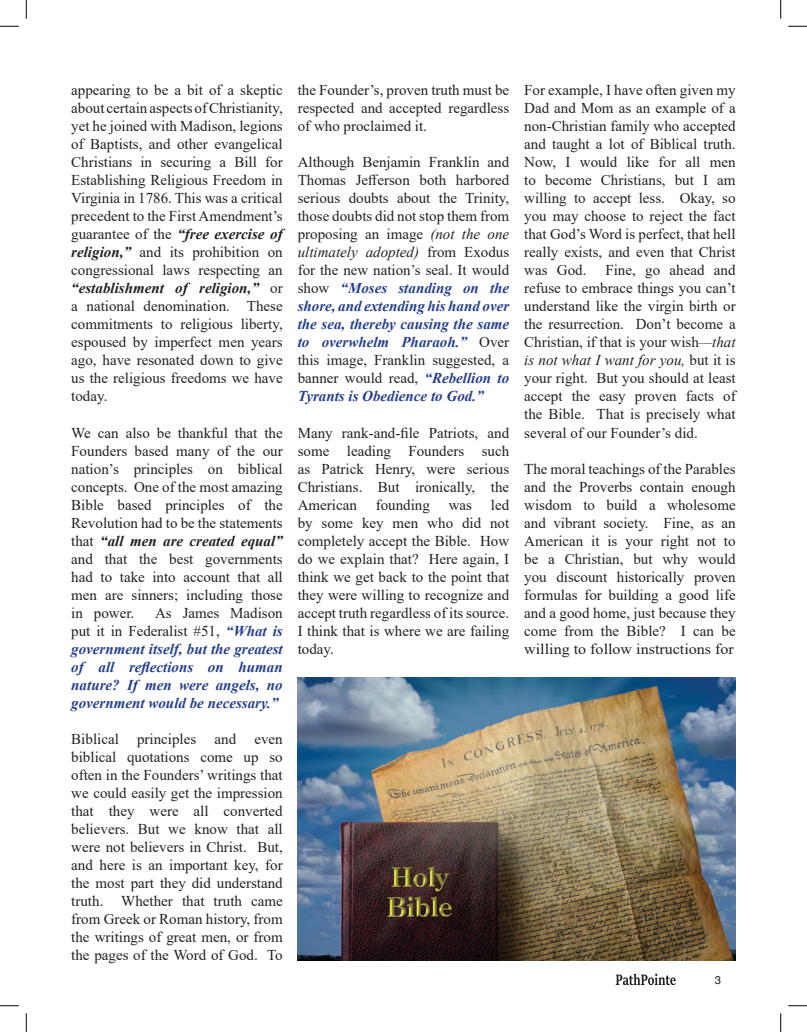
<style>
.page{position:relative;width:807px;height:1032px;background:#fff}
.page>*{position:absolute;margin:0;border:0;box-sizing:border-box;transform-origin:0 0}
.t1{font:15px/18px "Times New Roman";color:#231f20;text-align:justify}
.t2{font:italic 700 15px/18px "Times New Roman";color:#253f8e;text-align:justify}
.t3{font:11.25px "Helvetica";color:#231f20}
.s1{font-weight:700;font-style:italic}
.s2{font-weight:400;font-style:normal;color:#231f20}
.s3{font-style:italic}
.s4{font-weight:700;font-style:italic;color:#253f8e}
</style>
<div class="page">
<img style="left:297px;top:677px;width:438px;height:283px">
<svg style="left:615px;top:973px;width:60px;height:11px"></svg>
<svg style="left:0;top:25px;width:19px;height:2px"></svg>
<svg style="left:788px;top:25px;width:18px;height:2px"></svg>
<svg style="left:0;top:1005px;width:19px;height:1px"></svg>
<svg style="left:788px;top:1005px;width:18px;height:1px"></svg>
<svg style="left:25px;top:0;width:2px;height:19px"></svg>
<svg style="left:25px;top:1013px;width:2px;height:18px"></svg>
<svg style="left:780px;top:0;width:1px;height:19px"></svg>
<svg style="left:780px;top:1013px;width:1px;height:18px"></svg>
<p class="t1" style="left:71px;top:81px;width:213px">appearing to be a bit of a skeptic about certain aspects of Christianity, yet he joined with Madison, legions of Baptists, and other evangelical Christians in securing a Bill for Establishing Religious Freedom in Virginia in 1786. This was a critical precedent to the First Amendment’s guarantee of the <span class="s1">“free exercise of religion,”</span> and its prohibition on congressional laws respecting an <span class="s1">“establishment of religion,”</span> or a national denomination. These commitments to religious liberty, espoused by imperfect men years ago, have resonated down to give us the religious freedoms we have today.</p>
<p class="t1" style="left:71px;top:423px;width:213px">We can also be thankful that the Founders based many of the our nation’s principles on biblical concepts. One of the most amazing Bible based principles of the Revolution had to be the statements that <span class="s1">“all men are created equal” </span>and that the best governments had to take into account that all men are sinners; including those in power.</p>
<p class="t2" style="left:71px;top:603px;width:213px;text-indent:84px"><span class="s2">As James Madison put it in Federalist #51,</span> “What is government itself, but the greatest of all reflections on human nature? If men were angels, no government would be necessary.”</p>
<p class="t1" style="left:71px;top:729px;width:213px">Biblical principles and even biblical quotations come up so often in the Founders’ writings that we could easily get the impression that they were all converted believers. But we know that all were not believers in Christ. But, and here is an important key, for the most part they did understand truth. Whether that truth came from Greek or Roman history, from the writings of great men, or from the pages of the Word of God. To</p>
<p class="t1" style="left:297px;top:81px;width:213px">the Founder’s, proven truth must be respected and accepted regardless of who proclaimed it.</p>
<p class="t1" style="left:297px;top:153px;width:213px">Although Benjamin Franklin and Thomas Jefferson both harbored serious doubts about the Trinity, those doubts did not stop them from proposing an image <span class="s3">(not the one ultimately adopted)</span> from Exodus for the new nation’s seal. It would show <span class="s4">“Moses standing on the shore, and extending his hand over the sea, thereby causing the same to overwhelm Pharaoh.”</span> Over this image, Franklin suggested, a banner would read, <span class="s4">“Rebellion to Tyrants is Obedience to God.”</span></p>
<p class="t1" style="left:297px;top:423px;width:213px">Many rank-and-file Patriots, and some leading Founders such as Patrick Henry, were serious Christians. But ironically, the American</p>
<p class="t1" style="left:297px;top:495px;width:213px;text-indent:193px">led by some key men who did not completely accept the Bible. How do we explain that? Here again, I think we get back to the point that they were willing to recognize and accept truth regardless of its source.<br>I think that is where we are failing today.</p>
<p class="t1" style="left:375px;top:495px;width:56px">founding</p>
<p class="t1" style="left:448px;top:495px;width:25px">was</p>
<p class="t1" style="left:524px;top:81px;width:213px">For example, I have often given my Dad and Mom as an example of a non-Christian family who accepted and taught a lot of Biblical truth.<br>Now, I would like for all men to become Christians, but I am willing to accept less. Okay, so you may choose to reject the fact that God’s Word is perfect, that hell really exists, and even that Christ was God.</p>
<p class="t1" style="left:524px;top:261px;width:213px;text-indent:81px">Fine, go ahead and refuse to embrace things you can’t understand like the virgin birth or the resurrection. Don’t become a Christian, if that is your wish<span class="s3">—that is not what I want for you,</span> but it is your right. But you should at least accept the easy proven facts of the Bible. That is precisely what several of our Founder’s did.</p>
<p class="t1" style="left:524px;top:459px;width:213px">The moral teachings of the Parables and the Proverbs contain enough wisdom to build a wholesome and vibrant society. Fine, as an American it is your right not to be a Christian, but why would you discount historically proven formulas for building a good life and a good home, just because they come from the Bible? I can be willing to follow instructions for</p>
<p class="t3" style="left:714px;top:971px;width:8px">3</p>
</div>
